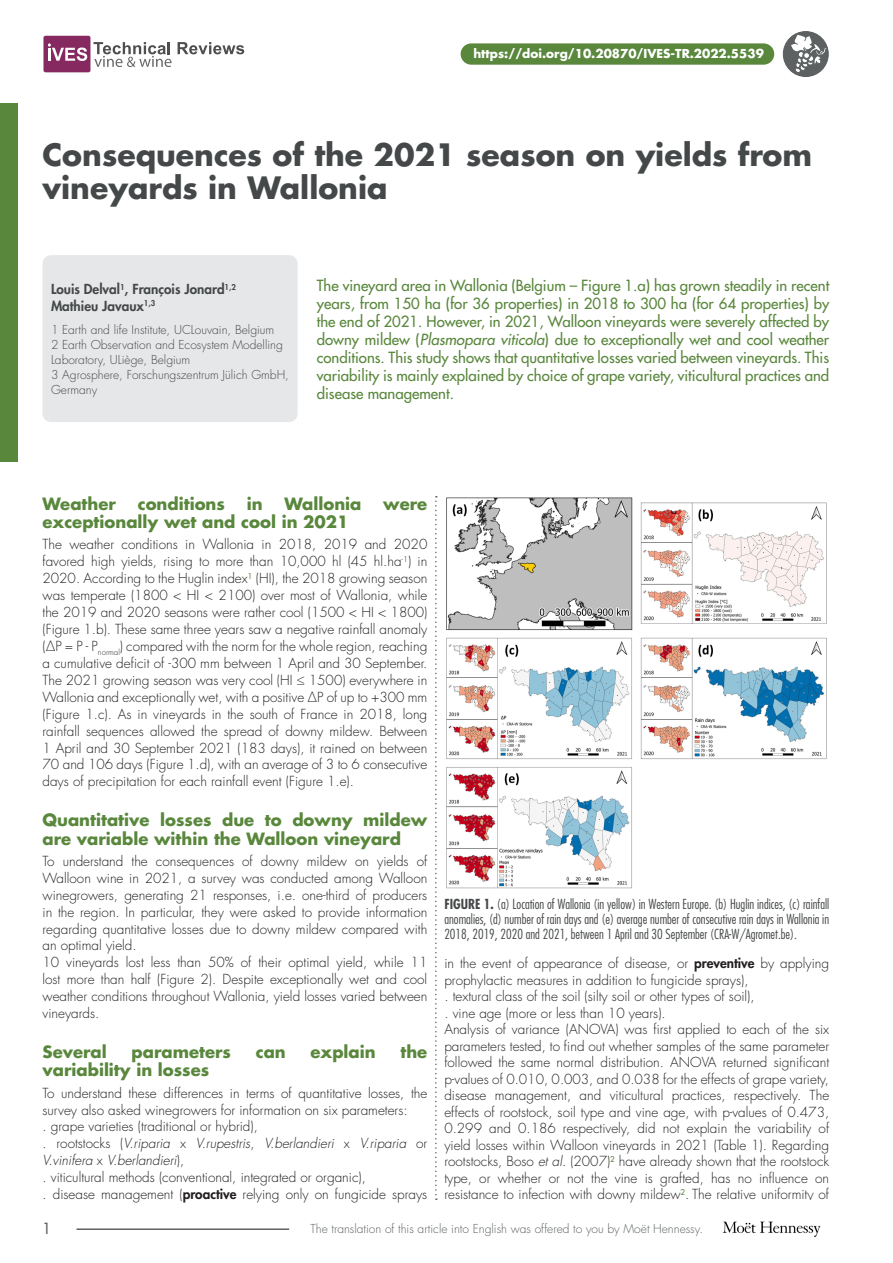
<style>
.page{position:relative;width:893px;height:1263px;background:#fff}
.page>*{position:absolute;margin:0;border:0;box-sizing:border-box;transform-origin:0 0}
.TITRE_article{font:700 30px/33px "Futura Std";color:#454849}
.titre_partie_viticul{font:700 16.5px/18.5px "Futura Std";color:#59873c}
.abstract_viticulture{font:500 15px/18px "Futura Std";color:#59873c;text-align:justify}
.numéro_de_page{font:500 15px "Futura Std";color:#5d6162}
.texte_courant{font:300 13.5px/17px "Futura Std";color:#231f20;text-align:justify}
.figure_texte{font:300 condensed 13.5px/15px "Futura Std";color:#454849;text-align:justify}
.texte_courant-2{font:italic 300 13.5px/17px "Futura Std";color:#231f20}
.auteurs_-_nom{font:800 13.5px/16.5px "Futura Std";color:#454849}
.auteur-affiliations{font:300 12px/15px "Futura Std";color:#454849}
.bas_de_page_gauche{font:300 12px "Futura Std";color:#5d6162}
.DOI{font:700 12px "Futura Std";color:#fff}
.s1{font-style:italic}
.s2{font-style:normal}
.s3{font-weight:800}
.s4{font-weight:700}
</style>
<div class="page">
<div style="left:0;top:104px;width:18px;height:358px;background:#59873c"></div>
<svg style="left:435px;top:496px;width:2px;height:704px"></svg>
<div style="left:43px;top:255px;width:255px;height:167px;background:#e6e7e9;border-radius:9px"></div>
<img style="left:446px;top:497px;width:381px;height:392px">
<hr style="left:77px;top:1228px;width:212px;height:2px;background:#5d6162">
<img style="left:723px;top:1221px;width:98px;height:16px">
<svg style="left:178px;top:42px;width:66px;height:12px"></svg>
<svg style="left:93px;top:42px;width:79px;height:25px"></svg>
<div style="left:43px;top:36px;width:47px;height:36px;background:#862961;border-radius:2px"></div>
<svg style="left:48px;top:43px;width:39px;height:18px"></svg>
<div style="left:461px;top:43px;width:313px;height:22px;background:#59873c;border-radius:11px"></div>
<div style="left:783px;top:31px;width:46px;height:46px;background:#5d6162;border-radius:50%"></div>
<svg style="left:791px;top:35px;width:35px;height:38px"></svg>
<p class="DOI" style="left:473px;top:46px;width:292px">https://doi.org/10.20870/IVES-TR.2022.5539</p>
<p class="TITRE_article" style="left:43px;top:138px;width:771px">Consequences of the 2021 season on yields from vineyards in Wallonia</p>
<p class="auteurs_-_nom" style="left:51px;top:281px;width:186px">Louis Delval<sup>1</sup>, François Jonard<sup>1,2<br></sup>Mathieu Javaux<sup>1,3</sup></p>
<p class="auteur-affiliations" style="left:51px;top:323px;width:225px">1 Earth and life Institute, UCLouvain, Belgium</p>
<p class="auteur-affiliations" style="left:51px;top:338px;width:233px">2 Earth Observation and Ecosystem Modelling<br>Laboratory, ULiège, Belgium</p>
<p class="auteur-affiliations" style="left:51px;top:368px;width:239px">3 Agrosphere, Forschungszentrum Jülich GmbH,<br>Germany</p>
<p class="abstract_viticulture" style="left:317px;top:276px;width:514px">The vineyard area in Wallonia (Belgium – Figure 1.a) has grown steadily in recent years, from 150 ha (for 36 properties) in 2018 to 300 ha (for 64 properties) by the end of 2021. However, in 2021, Walloon vineyards were severely affected by downy mildew (<span class="s1">Plasmopara viticola</span>) due to exceptionally wet and cool weather conditions. This study shows that quantitative losses varied between vineyards. This variability is mainly explained by choice of grape variety, viticultural practices and disease management.</p>
<p class="titre_partie_viticul" style="left:43px;top:494px;width:75px">Weather</p>
<p class="titre_partie_viticul" style="left:138px;top:494px;width:89px">conditions</p>
<p class="titre_partie_viticul" style="left:247px;top:494px;width:17px">in</p>
<p class="titre_partie_viticul" style="left:284px;top:494px;width:79px">Wallonia</p>
<p class="titre_partie_viticul" style="left:383px;top:494px;width:46px">were</p>
<p class="titre_partie_viticul" style="left:43px;top:512px;width:307px">exceptionally wet and cool in 2021</p>
<p class="texte_courant" style="left:43px;top:536px;width:386px">The weather conditions in Wallonia in 2018, 2019 and 2020 favored high yields, rising to more than 10,000 hl (45 hl.ha<sup>-1</sup>) in 2020. According to the Huglin index<sup>1</sup> (HI), the 2018 growing season was temperate (1800 &lt; HI &lt; 2100) over most of Wallonia, while the 2019 and 2020 seasons were rather cool (1500 &lt; HI &lt; 1800) (Figure 1.b). These same three years saw a negative rainfall anomaly (ΔP = P - P<sub>normal</sub>) compared with the norm for the whole region, reaching a cumulative deficit of -300 mm between 1 April and 30 September.<br>The 2021 growing season was very cool (HI ≤ 1500) everywhere in Wallonia and exceptionally wet, with a positive ΔP of up to +300 mm (Figure 1.c). As in vineyards in the south of France in 2018, long rainfall sequences allowed the spread of downy mildew. Between 1 April and 30 September 2021 (183 days), it rained on between 70 and 106 days (Figure 1.d), with an average of 3 to 6 consecutive days of precipitation for each rainfall event (Figure 1.e).</p>
<p class="titre_partie_viticul" style="left:43px;top:810px;width:386px">Quantitative losses due to downy mildew are variable within the Walloon vineyard</p>
<p class="texte_courant" style="left:43px;top:853px;width:386px">To understand the consequences of downy mildew on yields of Walloon wine in 2021, a survey was conducted among Walloon winegrowers, generating 21 responses, i.e. one-third of producers in the region. In particular, they were asked to provide information regarding quantitative losses due to downy mildew compared with an optimal yield.</p>
<p class="texte_courant" style="left:43px;top:954px;width:386px">10 vineyards lost less than 50% of their optimal yield, while 11 lost more than half (Figure 2). Despite exceptionally wet and cool weather conditions throughout Wallonia, yield losses varied between vineyards.</p>
<p class="titre_partie_viticul" style="left:43px;top:1042px;width:66px">Several</p>
<p class="titre_partie_viticul" style="left:131px;top:1042px;width:101px">parameters</p>
<p class="titre_partie_viticul" style="left:256px;top:1042px;width:32px">can</p>
<p class="titre_partie_viticul" style="left:311px;top:1042px;width:67px">explain</p>
<p class="titre_partie_viticul" style="left:400px;top:1042px;width:28px">the</p>
<p class="titre_partie_viticul" style="left:43px;top:1061px;width:168px">variability in losses</p>
<p class="texte_courant" style="left:43px;top:1084px;width:386px">To understand these differences in terms of quantitative losses, the survey also asked winegrowers for information on six parameters:</p>
<p class="texte_courant" style="left:43px;top:1118px;width:217px">. grape varieties (traditional or hybrid),</p>
<p class="texte_courant-2" style="left:43px;top:1135px;width:386px"><span class="s2">. rootstocks (</span>V.riparia <span class="s2">x</span> V.rupestris<span class="s2">,</span> V.berlandieri <span class="s2">x</span> V.riparia <span class="s2">or<br></span>V.vinifera <span class="s2">x</span> V.berlandieri<span class="s2">),</span></p>
<p class="texte_courant" style="left:43px;top:1169px;width:325px">. viticultural methods (conventional, integrated or organic),</p>
<p class="texte_courant" style="left:43px;top:1186px;width:386px">. disease management (<span class="s3">proactive</span> relying only on fungicide sprays</p>
<p class="figure_texte" style="left:444px;top:897px;width:386px"><span class="s4">FIGURE 1.</span> (a) Location of Wallonia (in yellow) in Western Europe. (b) Huglin indices, (c) rainfall anomalies, (d) number of rain days and (e) average number of consecutive rain days in Wallonia in 2018, 2019, 2020 and 2021, between 1 April and 30 September (CRA-W/Agromet.be).</p>
<p class="texte_courant" style="left:444px;top:955px;width:386px;line-height:16.5px">in the event of appearance of disease, or <span class="s3">preventive</span> by applying prophylactic measures in addition to fungicide sprays),</p>
<p class="texte_courant" style="left:444px;top:988px;width:312px">. textural class of the soil (silty soil or other types of soil),</p>
<p class="texte_courant" style="left:444px;top:1005px;width:223px">. vine age (more or less than 10 years).</p>
<p class="texte_courant" style="left:444px;top:1021px;width:386px;line-height:16.5px">Analysis of variance (ANOVA) was first applied to each of the six parameters tested, to find out whether samples of the same parameter followed the same normal distribution. ANOVA returned significant p-values of 0.010, 0.003, and 0.038 for the effects of grape variety, disease management, and viticultural practices, respectively. The effects of rootstock, soil type and vine age, with p-values of 0.473, 0.299 and 0.186 respectively, did not explain the variability of yield losses within Walloon vineyards in 2021 (Table 1). Regarding rootstocks, Boso <span class="s1">et al.</span> (2007)<sup>2</sup> have already shown that the rootstock type, or whether or not the vine is grafted, has no influence on resistance to infection with downy mildew<sup>2</sup>. The relative uniformity of</p>
<p class="numéro_de_page" style="left:43px;top:1219px;width:10px">1</p>
<p class="bas_de_page_gauche" style="left:310px;top:1221px;width:394px">The translation of this article into English was offered to you by Moët Hennessy.</p>
</div>
